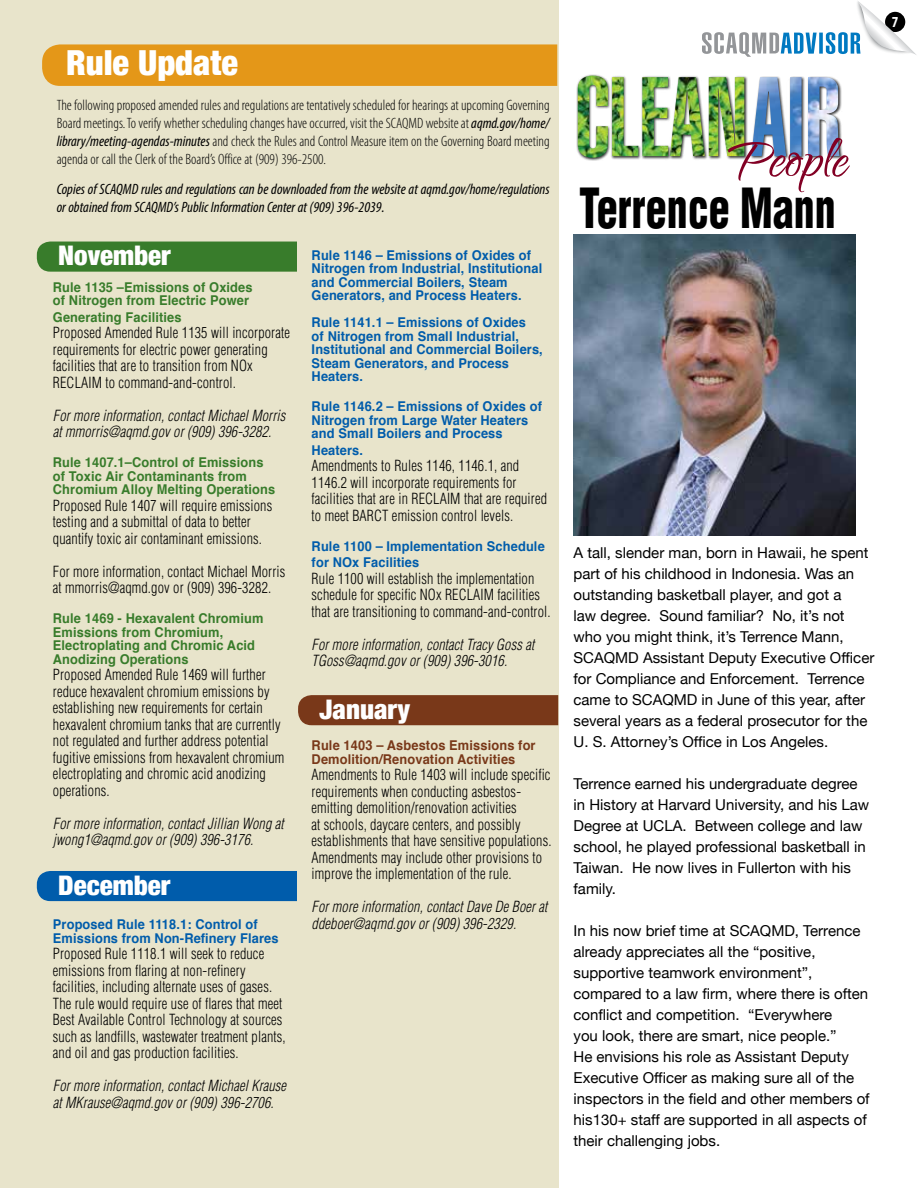
<style>
.page{position:relative;width:918px;height:1188px;background:#fff}
.page>*{position:absolute;margin:0;border:0;box-sizing:border-box;transform-origin:0 0}
.t1{font:73.35px "Qwigley";color:#820024}
.t2{font:900 condensed 54px "Helvetica";color:#000;scale:.78 1}
.t3{font:900 condensed 34.5px "Helvetica Neue";color:#fff}
.t4{font:900 condensed 27px "Helvetica Neue";color:#fff}
.t5{font:700 condensed 15.3px "Myriad Pro";color:#fff}
.t6{font:300 condensed 15px/16.5px "Helvetica";letter-spacing:.01em;color:#000;scale:.95 1}
.t7{font:15px/21px "Helvetica Neue";color:#000}
.t8{font:italic 300 condensed 15px/16.5px "Helvetica";letter-spacing:.01em;color:#000;scale:.95 1}
.t9{font:300 condensed 15px/18px "Myriad Pro";color:#000;text-align:justify}
.t10{font:italic condensed 15px/18px "Myriad Pro";color:#000}
.t11{font:700 13.5px/13.5px "Helvetica";letter-spacing:.01em;color:#005cab;scale:.95 1}
.t12{font:700 13.5px/13.5px "Helvetica";letter-spacing:.01em;color:#387c2b;scale:.95 1}
.t13{font:700 13.5px/13.5px "Helvetica";letter-spacing:.01em;color:#793819;scale:.95 1}
.s1{font-weight:400;font-style:italic}
</style>
<div class="page">
<div style="left:0;top:0;width:558px;height:1188px;background:#e8e4cb"></div>
<div style="left:42px;top:44px;width:515px;height:42px;background:#e49718"></div>
<div style="left:37px;top:242px;width:260px;height:30px;background:#387c2b"></div>
<div style="left:37px;top:871px;width:260px;height:30px;background:#005cab"></div>
<div style="left:298px;top:695px;width:260px;height:30px;background:#793819"></div>
<div style="left:577px;top:74px;width:171px;height:87px;background:#000;opacity:.81"></div>
<img style="left:578px;top:76px;width:166px;height:82px">
<div style="left:750px;top:76px;width:93px;height:84px;background:#000;opacity:.81"></div>
<img style="left:751px;top:77px;width:89px;height:79px">
<svg style="left:702px;top:1px;width:214px;height:56px"></svg>
<img style="left:574px;top:234px;width:281px;height:302px">
<h3 class="t3" style="left:66px;top:34px;width:173px">Rule Update</h3>
<p class="t9" style="left:57px;top:96px;width:495px">The following proposed amended rules and regulations are tentatively scheduled for hearings at upcoming Governing Board meetings. To verify whether scheduling changes have occurred, visit the SCAQMD website at <span class="s1">aqmd.gov/home/ library/meeting-agendas-minutes</span> and check the Rules and Control Measure item on the Governing Board meeting agenda or call the Clerk of the Board’s Office at (909) 396-2500.</p>
<p class="t10" style="left:57px;top:180px;width:495px">Copies of SCAQMD rules and regulations can be downloaded from the website at aqmd.gov/home/regulations or obtained from SCAQMD’s Public Information Center at (909) 396-2039.</p>
<h3 class="t4" style="left:58px;top:234px;width:114px">November</h3>
<p class="t11" style="left:312px;top:248px;width:244px">Rule 1146 – Emissions of Oxides of Nitrogen from Industrial, Institutional and Commercial Boilers, Steam Generators, and Process Heaters.</p>
<p class="t11" style="left:312px;top:316px;width:245px">Rule 1141.1 – Emissions of Oxides<br>of Nitrogen from Small Industrial,<br>Institutional and Commercial Boilers,<br>Steam Generators, and Process<br>Heaters.</p>
<p class="t11" style="left:312px;top:400px;width:244px">Rule 1146.2 – Emissions of Oxides of<br>Nitrogen from Large Water Heaters and Small Boilers and Process</p>
<p class="t11" style="left:312px;top:443px;width:56px">Heaters.</p>
<p class="t6" style="left:312px;top:458px;width:249px">Amendments to Rules 1146, 1146.1, and 1146.2 will incorporate requirements for facilities that are in RECLAIM that are required to meet BARCT emission control levels.</p>
<p class="t11" style="left:312px;top:538px;width:247px;line-height:16.5px">Rule 1100 – Implementation Schedule for NOx Facilities</p>
<p class="t6" style="left:312px;top:570px;width:253px">Rule 1100 will establish the implementation schedule for specific NOx RECLAIM facilities that are transitioning to command-and-control.</p>
<p class="t8" style="left:312px;top:636px;width:236px">For more information, contact Tracy Goss at<br>TGoss@aqmd.gov or (909) 396-3016.</p>
<p class="t12" style="left:53px;top:280px;width:212px">Rule 1135 –Emissions of Oxides of Nitrogen from Electric Power</p>
<p class="t12" style="left:53px;top:310px;width:137px">Generating Facilities</p>
<p class="t6" style="left:53px;top:324px;width:251px">Proposed Amended Rule 1135 will incorporate requirements for electric power generating facilities that are to transition from NOx RECLAIM to command-and-control.</p>
<p class="t8" style="left:53px;top:407px;width:246px">For more information, contact Michael Morris at mmorris@aqmd.gov or (909) 396-3282.</p>
<p class="t12" style="left:53px;top:456px;width:236px">Rule 1407.1–Control of Emissions of Toxic Air Contaminants from<br>Chromium Alloy Melting Operations</p>
<p class="t6" style="left:53px;top:497px;width:232px">Proposed Rule 1407 will require emissions testing and a submittal of data to better quantify toxic air contaminant emissions.</p>
<p class="t6" style="left:53px;top:563px;width:246px">For more information, contact Michael Morris at mmorris@aqmd.gov or (909) 396-3282.</p>
<p class="t12" style="left:53px;top:612px;width:223px">Rule 1469 - Hexavalent Chromium<br>Emissions from Chromium,<br>Electroplating and Chromic Acid<br>Anodizing Operations</p>
<p class="t6" style="left:53px;top:666px;width:245px">Proposed Amended Rule 1469 will further reduce hexavalent chromium emissions by establishing new requirements for certain hexavalent chromium tanks that are currently not regulated and further address potential fugitive emissions from hexavalent chromium electroplating and chromic acid anodizing operations.</p>
<p class="t8" style="left:53px;top:815px;width:244px">For more information, contact Jillian Wong at jwong1@aqmd.gov or (909) 396-3176.</p>
<h3 class="t4" style="left:320px;top:687px;width:92px">January</h3>
<p class="t13" style="left:312px;top:739px;width:237px">Rule 1403 – Asbestos Emissions for<br>Demolition/Renovation Activities</p>
<p class="t6" style="left:312px;top:767px;width:254px">Amendments to Rule 1403 will include specific requirements when conducting asbestos&shy;emitting demolition/renovation activities<br>at schools, daycare centers, and possibly establishments that have sensitive populations.<br>Amendments may include other provisions to improve the implementation of the rule.</p>
<p class="t8" style="left:312px;top:899px;width:250px">For more information, contact Dave De Boer at ddeboer@aqmd.gov or (909) 396-2329.</p>
<h3 class="t4" style="left:58px;top:863px;width:113px">December</h3>
<p class="t11" style="left:53px;top:918px;width:239px">Proposed Rule 1118.1: Control of<br>Emissions from Non-Refinery Flares</p>
<p class="t6" style="left:53px;top:945px;width:247px">Proposed Rule 1118.1 will seek to reduce emissions from flaring at non-refinery facilities, including alternate uses of gases.<br>The rule would require use of flares that meet Best Available Control Technology at sources such as landfills, wastewater treatment plants, and oil and gas production facilities.</p>
<p class="t8" style="left:53px;top:1077px;width:247px">For more information, contact Michael Krause at MKrause@aqmd.gov or (909) 396-2706.</p>
<p class="t5" style="left:892px;top:12px;width:8px">7</p>
<h1 class="t1" style="left:728px;top:123px;width:122px">People</h1>
<h2 class="t2" style="left:579px;top:174px;width:330px">Terrence Mann</h2>
<p class="t7" style="left:574px;top:543px;width:302px">A tall, slender man, born in Hawaii, he spent part of his childhood in Indonesia. Was an outstanding basketball player, and got a<br>law degree. Sound familiar? No, it’s not who you might think, it’s Terrence Mann, SCAQMD Assistant Deputy Executive Officer for Compliance and Enforcement. Terrence came to SCAQMD in June of this year, after several years as a federal prosecutor for the U. S. Attorney’s Office in Los Angeles.</p>
<p class="t7" style="left:574px;top:774px;width:297px">Terrence earned his undergraduate degree in History at Harvard University, and his Law Degree at UCLA. Between college and law school, he played professional basketball in Taiwan. He now lives in Fullerton with his family.</p>
<p class="t7" style="left:574px;top:921px;width:298px">In his now brief time at SCAQMD, Terrence already appreciates all the “positive, supportive teamwork environment”, compared to a law firm, where there is often conflict and competition. “Everywhere<br>you look, there are smart, nice people.”<br>He envisions his role as Assistant Deputy Executive Officer as making sure all of the inspectors in the field and other members of his130+ staff are supported in all aspects of their challenging jobs.</p>
</div>
